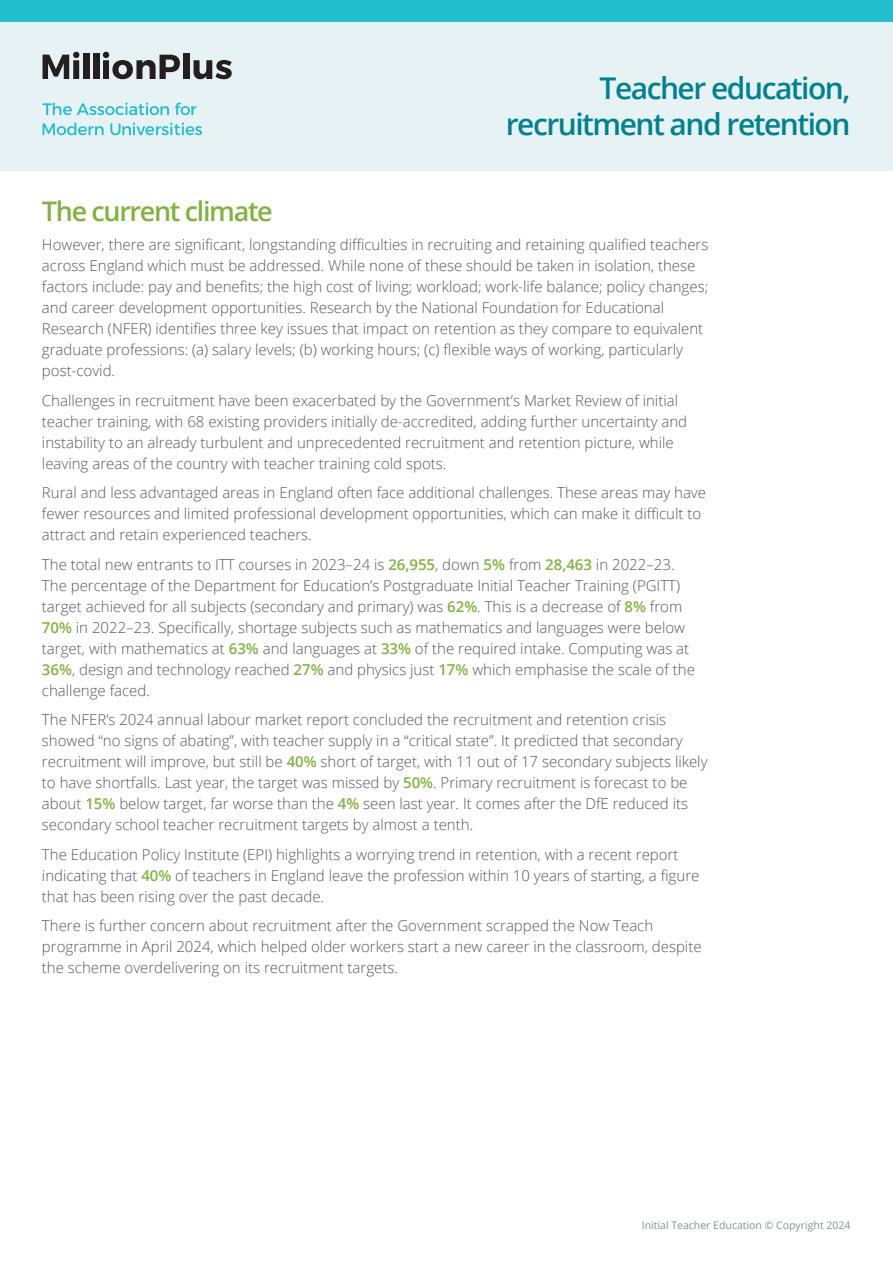
<style>
.page{position:relative;width:893px;height:1263px;background:#fff}
.page>*{position:absolute;margin:0;border:0;box-sizing:border-box;transform-origin:0 0}
.t1{font:600 30px/36px "Open Sans";letter-spacing:-.05em;color:#00828f;text-align:right}
.t2{font:600 27px "Open Sans";letter-spacing:-.05em;color:#82b340}
.t3{font:300 15px/21px "Open Sans";color:#57585a}
.t4{font:10.5px "Open Sans";color:#869198}
.s1{font-weight:600;color:#82b340}
</style>
<div class="page">
<div style="left:0;top:0;width:893px;height:170px;background:#e7f2f5"></div>
<svg style="left:43px;top:52px;width:36px;height:27px"></svg>
<div style="left:83px;top:53px;width:6px;height:26px;background:#231f20"></div>
<div style="left:93px;top:53px;width:6px;height:26px;background:#231f20"></div>
<svg style="left:103px;top:52px;width:77px;height:27px"></svg>
<div style="left:184px;top:53px;width:6px;height:26px;background:#231f20"></div>
<svg style="left:194px;top:60px;width:38px;height:19px"></svg>
<svg style="left:43px;top:102px;width:126px;height:13px"></svg>
<svg style="left:175px;top:103px;width:21px;height:12px"></svg>
<svg style="left:43px;top:123px;width:61px;height:12px"></svg>
<svg style="left:110px;top:123px;width:92px;height:12px"></svg>
<div style="left:0;top:0;width:893px;height:21px;background:#23bece"></div>
<h1 class="t1" style="left:506px;top:73px;width:346px">Teacher education, recruitment and retention</h1>
<h2 class="t2" style="left:42px;top:200px;width:232px">The current climate</h2>
<p class="t3" style="left:42px;top:234px;width:668px">However, there are significant, longstanding difficulties in recruiting and retaining qualified teachers across England which must be addressed. While none of these should be taken in isolation, these factors include: pay and benefits; the high cost of living; workload; work-life balance; policy changes; and career development opportunities. Research by the National Foundation for Educational Research (NFER) identifies three key issues that impact on retention as they compare to equivalent graduate professions: (a) salary levels; (b) working hours; (c) flexible ways of working, particularly post-covid.</p>
<p class="t3" style="left:42px;top:391px;width:647px">Challenges in recruitment have been exacerbated by the Government’s Market Review of initial teacher training, with 68 existing providers initially de-accredited, adding further uncertainty and instability to an already turbulent and unprecedented recruitment and retention picture, while leaving areas of the country with teacher training cold spots.</p>
<p class="t3" style="left:42px;top:484px;width:666px">Rural and less advantaged areas in England often face additional challenges. These areas may have fewer resources and limited professional development opportunities, which can make it difficult to attract and retain experienced teachers.</p>
<p class="t3" style="left:42px;top:555px;width:654px">The total new entrants to ITT courses in 2023–24 is <span class="s1">26,955</span>, down <span class="s1">5%</span> from <span class="s1">28,463</span> in 2022–23.<br>The percentage of the Department for Education’s Postgraduate Initial Teacher Training (PGITT) target achieved for all subjects (secondary and primary) was <span class="s1">62%</span>. This is a decrease of <span class="s1">8%</span> from <span class="s1">70%</span> in 2022–23. Specifically, shortage subjects such as mathematics and languages were below target, with mathematics at <span class="s1">63%</span> and languages at <span class="s1">33%</span> of the required intake. Computing was at <span class="s1">36%</span>, design and technology reached <span class="s1">27%</span> and physics just <span class="s1">17%</span> which emphasise the scale of the challenge faced.</p>
<p class="t3" style="left:42px;top:711px;width:667px">The NFER’s 2024 annual labour market report concluded the recruitment and retention crisis showed “no signs of abating”, with teacher supply in a “critical state”. It predicted that secondary recruitment will improve, but still be <span class="s1">40%</span> short of target, with 11 out of 17 secondary subjects likely to have shortfalls. Last year, the target was missed by <span class="s1">50%</span>. Primary recruitment is forecast to be about <span class="s1">15%</span> below target, far worse than the <span class="s1">4%</span> seen last year. It comes after the DfE reduced its secondary school teacher recruitment targets by almost a tenth.</p>
<p class="t3" style="left:42px;top:845px;width:659px">The Education Policy Institute (EPI) highlights a worrying trend in retention, with a recent report indicating that <span class="s1">40%</span> of teachers in England leave the profession within 10 years of starting, a figure that has been rising over the past decade.</p>
<p class="t3" style="left:42px;top:917px;width:661px">There is further concern about recruitment after the Government scrapped the Now Teach programme in April 2024, which helped older workers start a new career in the classroom, despite the scheme overdelivering on its recruitment targets.</p>
<p class="t4" style="left:642px;top:1220px;width:210px">Initial Teacher Education © Copyright 2024</p>
</div>
